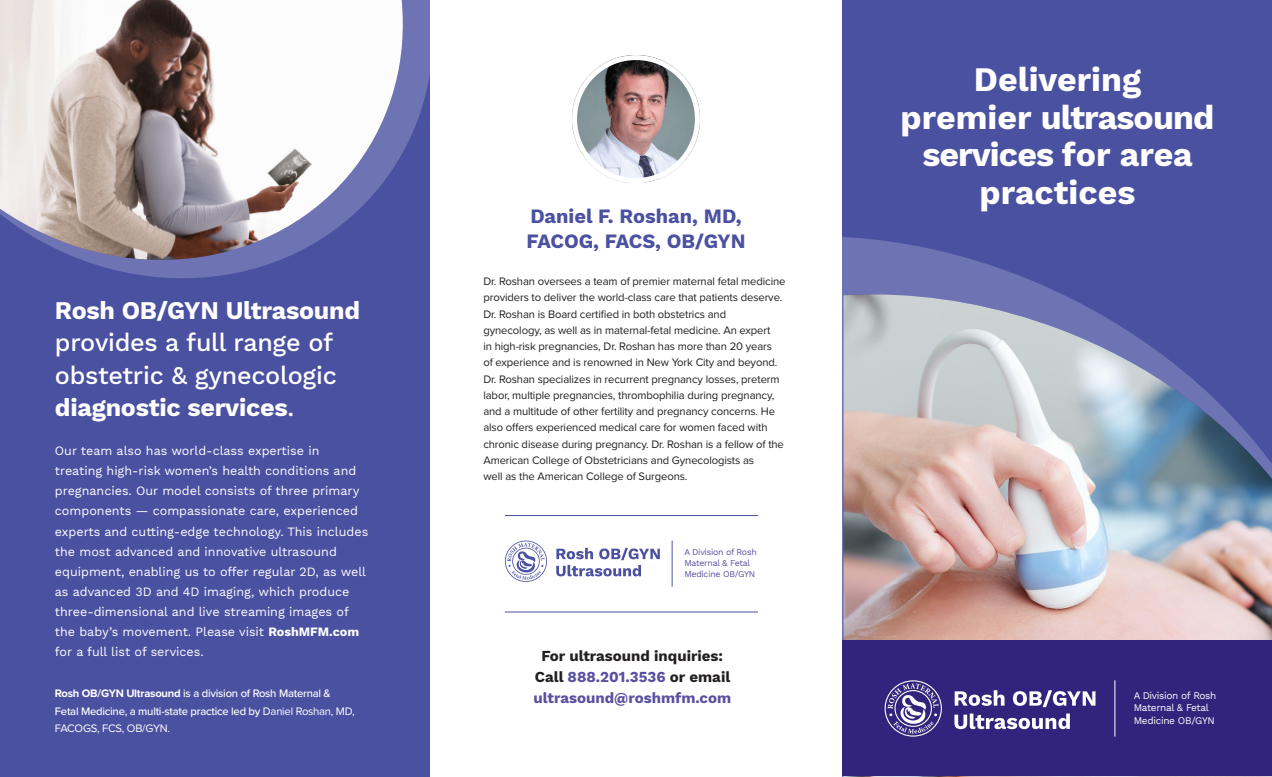
<style>
.page{position:relative;width:1272px;height:777px;background:#fff}
.page>*{position:absolute;margin:0;border:0;box-sizing:border-box;transform-origin:0 0}
.t1{font:700 33.75px/37.5px "Work Sans";color:#fff;text-align:center}
.t2{font:500 25px/32.5px "Work Sans";letter-spacing:-.01em;color:#fff}
.t3{font:700 20px/25px "Work Sans";color:#4b51a1}
.t4{font:700 15px/21.2px "Work Sans";color:#231f20;text-align:center}
.t5{font:12.5px/20px "Work Sans";color:#fff}
.t6{font:11.25px/16.2px "Proxima Nova";letter-spacing:-.01em;color:#231f20}
.t7{font:500 11.25px/17.5px "Proxima Nova";letter-spacing:-.02em;color:#fff}
.t8{font:10px/12.5px "Work Sans";letter-spacing:-.03em;color:#fff}
.t9{font:8.75px/11.2px "Work Sans";letter-spacing:-.03em;color:#5850a1}
.s1{font-weight:700}
.s2{font-weight:400}
.s3{color:#5850a1}
</style>
<div class="page">
<div style="left:842px;top:0;width:429px;height:776px;background:#4b51a1"></div>
<div style="left:0;top:0;width:429px;height:776px;background:#4b51a1"></div>
<svg style="left:842px;top:237px;width:213px;height:403px;fill:#6e73b3"></svg>
<img style="left:843px;top:291px;width:428px;height:349px">
<img style="left:843px;top:294px;width:428px;height:185px">
<div style="left:842px;top:640px;width:429px;height:136px;background:#32237c"></div>
<svg style="left:884px;top:680px;width:57px;height:56px"></svg>
<svg style="left:954px;top:713px;width:115px;height:15px"></svg>
<svg style="left:954px;top:690px;width:141px;height:16px"></svg>
<hr style="left:1114px;top:680px;width:1px;height:56px;background:#fff">
<img style="left:572px;top:56px;width:127px;height:126px">
<svg style="left:505px;top:540px;width:42px;height:41px"></svg>
<svg style="left:556px;top:547px;width:103px;height:29px"></svg>
<hr style="left:671px;top:540px;width:1px;height:46px;background:#4b51a1">
<hr style="left:505px;top:515px;width:253px;height:1px;background:#4b51a1">
<hr style="left:505px;top:611px;width:253px;height:1px;background:#4b51a1">
<svg style="left:407px;top:0;width:23px;height:291px"></svg>
<img style="left:0;top:0;width:407px;height:278px">
<div style="left:572px;top:55px;width:128px;height:128px;border:5px solid #fff;border-radius:50%"></div>
<p class="t2" style="left:55px;top:295px;width:306px"><span class="s1">Rosh OB/GYN Ultrasound </span>provides a full range of obstetric &amp; gynecologic <span class="s1">diagnostic services</span>.</p>
<p class="t5" style="left:55px;top:441px;width:315px">Our team also has world-class expertise in treating high-risk women’s health conditions and pregnancies. Our model consists of three primary components — compassionate care, experienced experts and cutting-edge technology. This includes the most advanced and innovative ultrasound equipment, enabling us to offer regular 2D, as well as advanced 3D and 4D imaging, which produce three-dimensional and live streaming images of the baby’s movement. Please visit <span class="s1">RoshMFM.com </span>for a full list of services.</p>
<p class="t7" style="left:55px;top:684px;width:301px"><span class="s1">Rosh OB/GYN Ultrasound</span> is a division of Rosh Maternal &amp;<br>Fetal Medicine, a multi-state practice led by <span class="s2">Daniel Roshan, MD,<br>FACOGS, FCS, OB/GYN.</span></p>
<p class="t3" style="left:526px;top:204px;width:221px">Daniel F. Roshan, MD,<br>FACOG, FACS, OB/GYN</p>
<p class="t6" style="left:483px;top:272px;width:303px">Dr. Roshan oversees a team of premier maternal fetal medicine providers to deliver the world-class care that patients deserve.<br>Dr. Roshan is Board certified in both obstetrics and gynecology, as well as in maternal-fetal medicine. An expert<br>in high-risk pregnancies, Dr. Roshan has more than 20 years<br>of experience and is renowned in New York City and beyond.<br>Dr. Roshan specializes in recurrent pregnancy losses, preterm labor, multiple pregnancies, thrombophilia during pregnancy, and a multitude of other fertility and pregnancy concerns. He also offers experienced medical care for women faced with chronic disease during pregnancy. Dr. Roshan is a fellow of the American College of Obstetricians and Gynecologists as<br>well as the American College of Surgeons.</p>
<p class="t9" style="left:684px;top:546px;width:74px">A Division of Rosh<br>Maternal &amp; Fetal<br>Medicine OB/GYN</p>
<p class="t4" style="left:533px;top:645px;width:199px">For ultrasound inquiries:<br>Call <span class="s3">888.201.3536</span> or email <span class="s3">ultrasound@roshmfm.com</span></p>
<p class="t1" style="left:973px;top:63px;width:169px">Delivering</p>
<p class="t1" style="left:900px;top:100px;width:315px">premier ultrasound services for area practices</p>
<p class="t8" style="left:1133px;top:689px;width:84px">A Division of Rosh<br>Maternal &amp; Fetal<br>Medicine OB/GYN</p>
</div>
